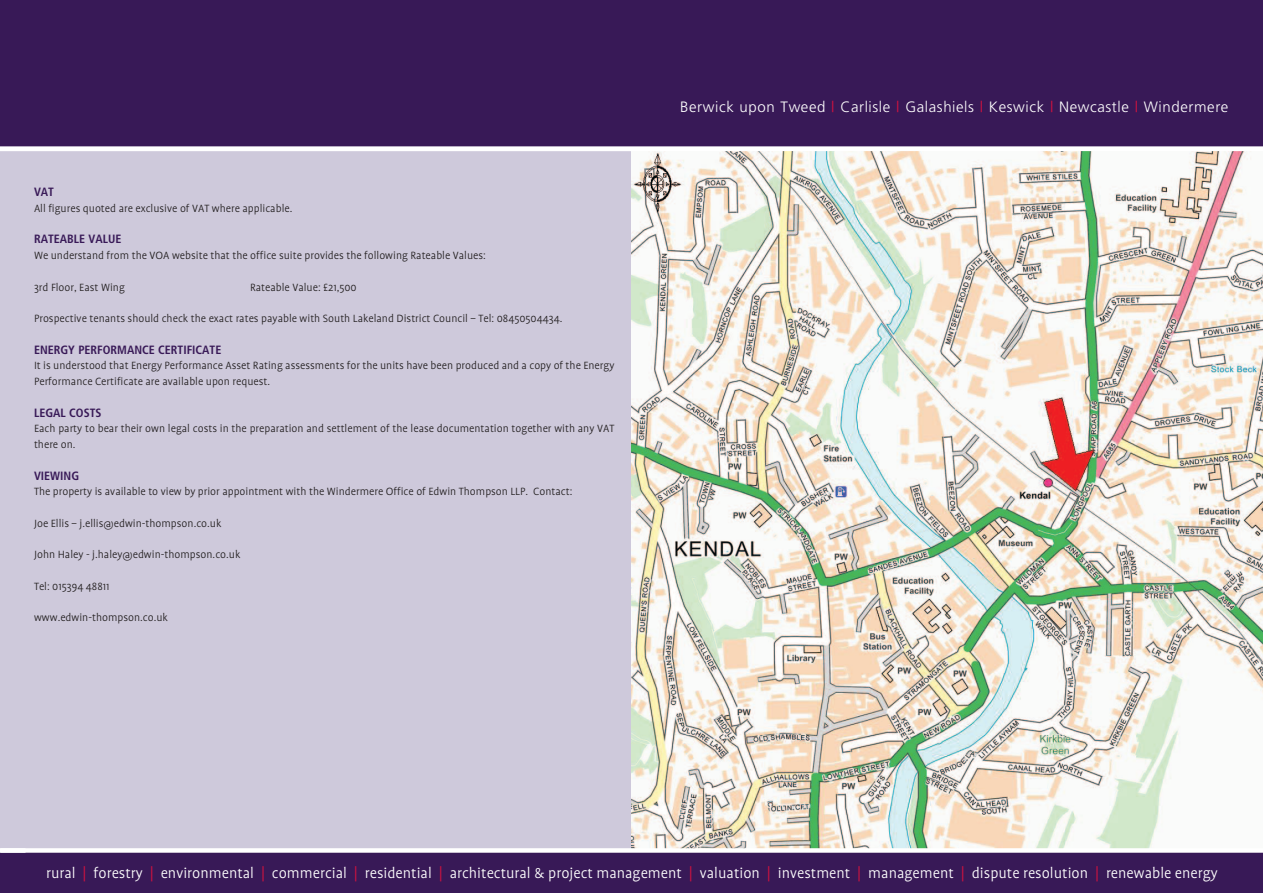
<style>
.page{position:relative;width:1263px;height:893px;background:#fff}
.page>*{position:absolute;margin:0;border:0;box-sizing:border-box;transform-origin:0 0}
.t1{font:300 16.5px "Profile";color:#fff}
.t2{font:300 15px "Frutiger";letter-spacing:.04em;color:#fff}
.t3{font:300 12px/15.8px "Profile";color:#231f20}
.t4{font:700 condensed 12px "Frutiger";color:#381957}
.s1{color:#d7123e}
</style>
<div class="page">
<div style="left:0;top:147px;width:1263px;height:706px;background:#cec9db"></div>
<div style="left:0;top:0;width:1263px;height:149px;background:#381957"></div>
<div style="left:0;top:850px;width:1263px;height:43px;background:#381957"></div>
<img style="left:631px;top:151px;width:632px;height:697px">
<div style="left:0;top:848px;width:1263px;height:5px;background:#fff"></div>
<hr style="left:0;top:147px;width:1263px;height:4px;background:#fff">
<p class="t4" style="left:34px;top:185px;width:21px">VAT</p>
<p class="t3" style="left:34px;top:200px;width:260px">All figures quoted are exclusive of VAT where applicable.</p>
<p class="t4" style="left:34px;top:232px;width:89px">RATEABLE VALUE</p>
<p class="t3" style="left:34px;top:248px;width:453px">We understand from the VOA website that the office suite provides the following Rateable Values:</p>
<p class="t3" style="left:34px;top:279px;width:92px">3rd Floor, East Wing</p>
<p class="t3" style="left:250px;top:279px;width:108px">Rateable Value: £21,500</p>
<p class="t3" style="left:34px;top:311px;width:530px">Prospective tenants should check the exact rates payable with South Lakeland District Council – Tel: 08450504434.</p>
<p class="t4" style="left:34px;top:342px;width:189px">ENERGY PERFORMANCE CERTIFICATE</p>
<p class="t3" style="left:34px;top:358px;width:582px">It is understood that Energy Performance Asset Rating assessments for the units have been produced and a copy of the Energy<br>Performance Certificate are available upon request.</p>
<p class="t4" style="left:34px;top:405px;width:69px">LEGAL COSTS</p>
<p class="t3" style="left:34px;top:421px;width:582px">Each party to bear their own legal costs in the preparation and settlement of the lease documentation together with any VAT there on.</p>
<p class="t4" style="left:34px;top:468px;width:47px">VIEWING</p>
<p class="t3" style="left:34px;top:484px;width:540px">The property is available to view by prior appointment with the Windermere Office of Edwin Thompson LLP. Contact:</p>
<p class="t3" style="left:34px;top:515px;width:189px">Joe Ellis – j.ellis@edwin-thompson.co.uk</p>
<p class="t3" style="left:34px;top:547px;width:208px">John Haley - j.haley@edwin-thompson.co.uk</p>
<p class="t3" style="left:34px;top:578px;width:77px">Tel: 015394 48811</p>
<p class="t3" style="left:34px;top:610px;width:135px">www.edwin-thompson.co.uk</p>
<p class="t2" style="left:680px;top:98px;width:550px">Berwick upon Tweed <span class="s1">|</span> Carlisle <span class="s1">|</span> Galashiels <span class="s1">|</span> Keswick <span class="s1">|</span> Newcastle <span class="s1">|</span> Windermere</p>
<h1 class="t1" style="left:46px;top:864px;width:1173px">rural <span class="s1">|</span> forestry <span class="s1">|</span> environmental <span class="s1">|</span> commercial <span class="s1">|</span> residential <span class="s1">|</span> architectural &amp; project management <span class="s1">|</span> valuation <span class="s1">|</span> investment <span class="s1">|</span> management <span class="s1">|</span> dispute resolution <span class="s1">|</span> renewable energy</h1>
</div>
